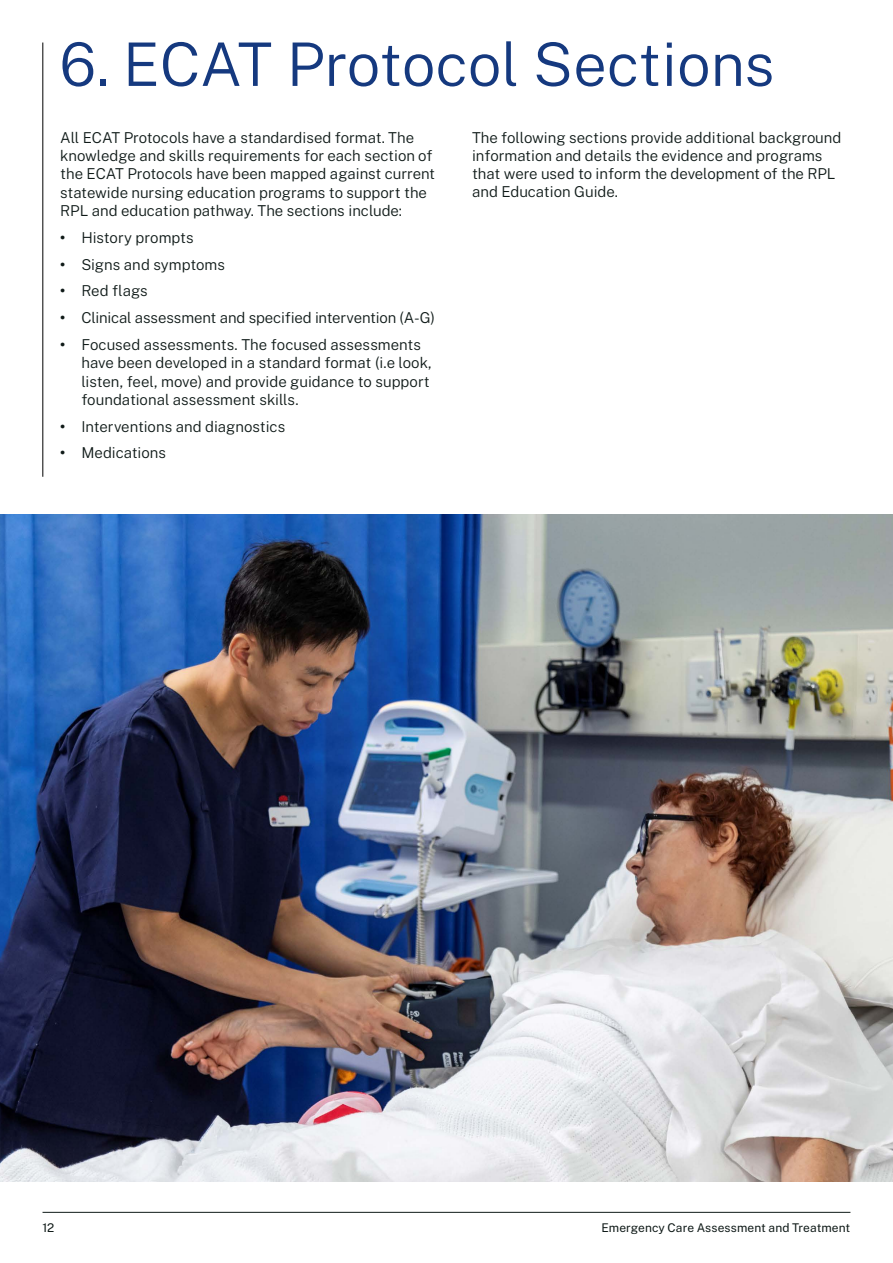
<style>
.page{position:relative;width:893px;height:1263px;background:#fff}
.page>*{position:absolute;margin:0;border:0;box-sizing:border-box;transform-origin:0 0}
.t1{font:300 60px "Public Sans";color:#15397f}
.t2{font:300 15px/18.3px "Public Sans";color:#0f1a18}
.t3{font:12px "Public Sans";letter-spacing:.005em;color:#0f1a18}
.s1{font-weight:700}
</style>
<div class="page">
<hr style="left:43px;top:43px;width:1px;height:434px;background:#000">
<img style="left:0;top:514px;width:893px;height:667px">
<hr style="left:43px;top:1212px;width:807px;height:1px;background:#0f1a18">
<h1 class="t1" style="left:60px;top:21px;width:717px">6. ECAT Protocol Sections</h1>
<p class="t2" style="left:60px;top:127px;width:377px">All ECAT Protocols have a standardised format. The knowledge and skills requirements for each section of the ECAT Protocols have been mapped against current statewide nursing education programs to support the RPL and education pathway. The sections include:</p>
<p class="t2" style="left:60px;top:227px;width:135px"><span class="s1">•</span> History prompts</p>
<p class="t2" style="left:60px;top:254px;width:166px"><span class="s1">•</span> Signs and symptoms</p>
<p class="t2" style="left:60px;top:281px;width:89px"><span class="s1">•</span> Red flags</p>
<p class="t2" style="left:60px;top:308px;width:376px"><span class="s1">•</span> Clinical assessment and specified intervention (A-G)</p>
<p class="t2" style="left:81px;top:334px;width:352px;text-indent:-21px"><span class="s1">•</span> Focused assessments. The focused assessments have been developed in a standard format (i.e look, listen, feel, move) and provide guidance to support foundational assessment skills.</p>
<p class="t2" style="left:60px;top:416px;width:227px"><span class="s1">•</span> Interventions and diagnostics</p>
<p class="t2" style="left:60px;top:443px;width:108px"><span class="s1">•</span> Medications</p>
<p class="t2" style="left:472px;top:127px;width:371px">The following sections provide additional background information and details the evidence and programs that were used to inform the development of the RPL and Education Guide.</p>
<p class="t3" style="left:43px;top:1219px;width:13px">12</p>
<p class="t3" style="left:601px;top:1219px;width:250px">Emergency Care Assessment and Treatment</p>
</div>
